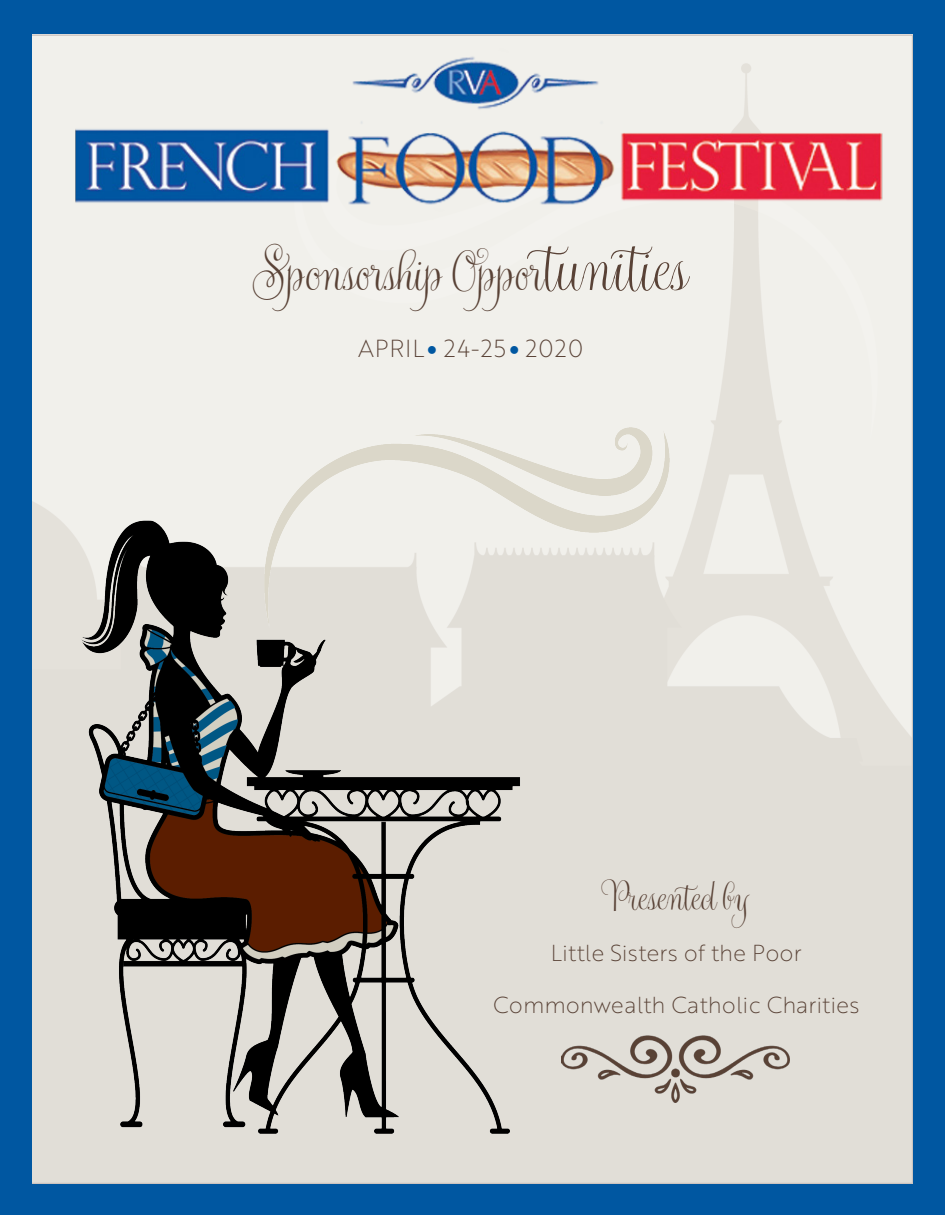
<style>
.page{position:relative;width:945px;height:1215px;background:#fff}
.page>*{position:absolute;margin:0;border:0;box-sizing:border-box;transform-origin:0 0}
.t1{font:42px "Gratitude Smooth Script Pro";color:#594236}
.t2{font:30px "Gratitude Smooth Script Pro";color:#594236}
.t3{font:24px "Brother 1816 Thin";letter-spacing:.04em;color:#584135}
.t4{font:22.5px "Brother 1816 Thin";color:#584135}
.s1{font-size:54px}
</style>
<div class="page">
<div style="left:0;top:0;width:945px;height:34px;background:#0057a1"></div>
<img style="left:32px;top:37px;width:878px;height:1144px">
<img style="left:81px;top:428px;width:588px;height:706px">
<img style="left:63px;top:34px;width:829px;height:185px">
<img style="left:561px;top:1022px;width:229px;height:80px">
<div style="left:0;top:1184px;width:945px;height:31px;background:#0057a1"></div>
<div style="left:0;top:9px;width:32px;height:1206px;background:#0057a1"></div>
<div style="left:913px;top:1px;width:32px;height:1213px;background:#0057a1"></div>
<svg style="left:428px;top:346px;width:8px;height:7px"></svg>
<svg style="left:510px;top:346px;width:8px;height:7px"></svg>
<p class="t1" style="left:258px;top:250px;width:431px">Sponsorship Oppor<span class="s1">tunities</span></p>
<p class="t3" style="left:358px;top:331px;width:227px">APRIL 24-25 2020</p>
<p class="t2" style="left:605px;top:881px;width:146px">Presented by</p>
<p class="t4" style="left:551px;top:936px;width:252px">Little Sisters of the Poor</p>
<p class="t4" style="left:493px;top:988px;width:368px">Commonwealth Catholic Charities</p>
</div>
